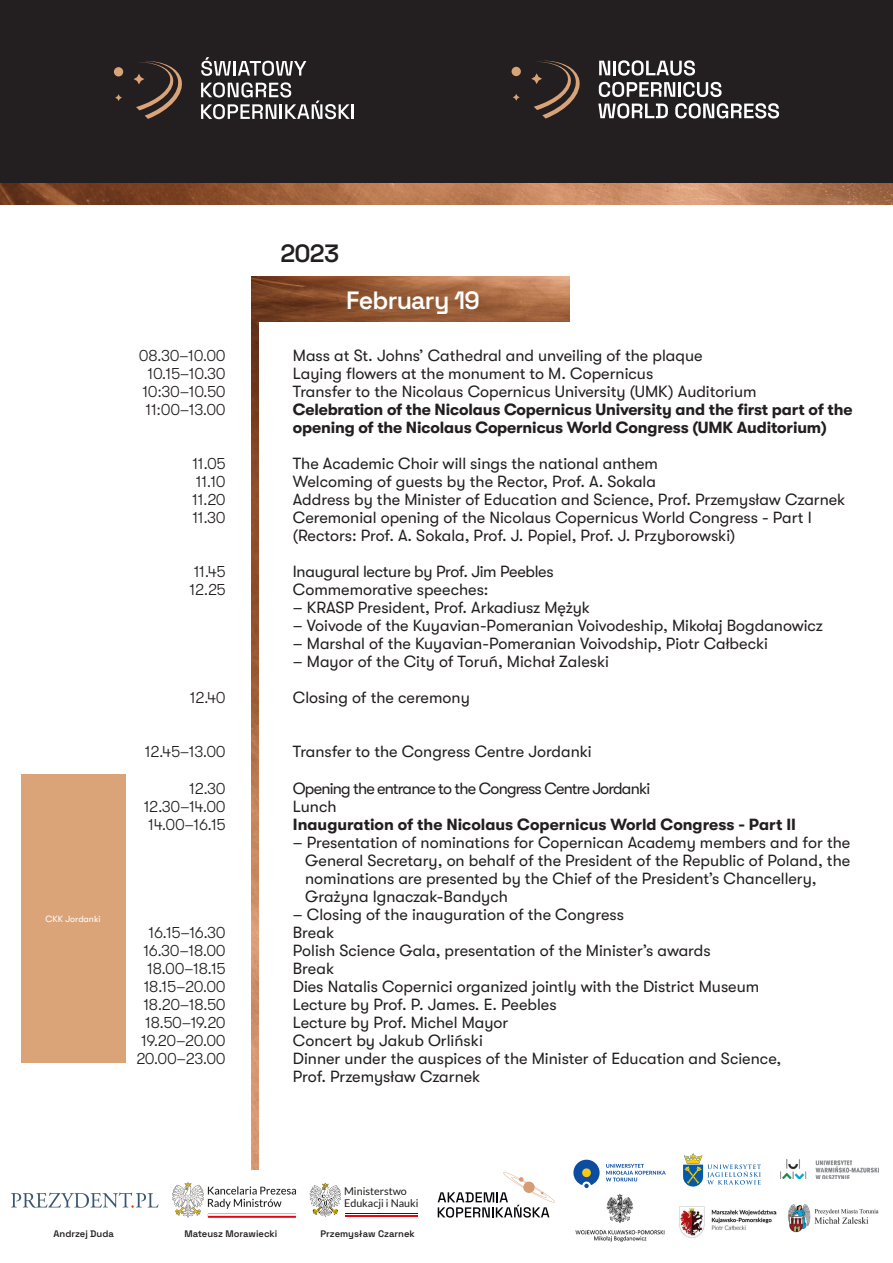
<style>
.page{position:relative;width:893px;height:1263px;background:#fff}
.page>*{position:absolute;margin:0;border:0;box-sizing:border-box;transform-origin:0 0}
.t1{font:600 25.05px "Space Grotesk";letter-spacing:-.03em;color:#fff}
.t2{font:600 25.05px "Space Grotesk";color:#231f20}
.t3{font:16.2px/18px "GT Walsheim Pro";color:#231f20}
.t4{font:300 16.2px "GT Walsheim Pro";letter-spacing:-.02em;color:#231f20}
.t5{font:700 16.2px/18px "GT Walsheim Pro";letter-spacing:-.01em;color:#231f20}
.t6{font:16.2px "GT Walsheim Pro";letter-spacing:-.05em;color:#231f20}
.t7{font:16.2px "GT Walsheim Pro";letter-spacing:-.02em;color:#231f20}
.t8{font:10.65px/12px "Lato";color:#1d1d1b}
.t9{font:600 9.45px "Space Grotesk";color:#231f20}
.t10{font:9px "GT Walsheim Pro";color:#fff}
</style>
<div class="page">
<svg style="left:606px;top:1164px;width:60px;height:17px"></svg>
<svg style="left:573px;top:1160px;width:27px;height:28px"></svg>
<svg style="left:683px;top:1153px;width:78px;height:33px"></svg>
<img style="left:781px;top:1159px;width:97px;height:20px">
<img style="left:680px;top:1206px;width:97px;height:32px">
<svg style="left:438px;top:1172px;width:117px;height:45px"></svg>
<img style="left:11px;top:1192px;width:148px;height:16px">
<img style="left:575px;top:1193px;width:90px;height:49px">
<img style="left:787px;top:1204px;width:92px;height:29px">
<hr style="left:345px;top:1215px;width:73px;height:2px;background:#e30613">
<hr style="left:345px;top:1213px;width:73px;height:1px;background:#1d1d1b">
<svg style="left:309px;top:1183px;width:32px;height:34px"></svg>
<img style="left:172px;top:1182px;width:124px;height:36px">
<img style="left:0;top:183px;width:893px;height:22px">
<div style="left:0;top:0;width:893px;height:183px;background:#231f20"></div>
<img style="left:252px;top:321px;width:7px;height:849px">
<img style="left:252px;top:276px;width:318px;height:45px">
<div style="left:21px;top:774px;width:104px;height:289px;background:#dba378"></div>
<div style="left:512px;top:67px;width:9px;height:9px;background:#d9a378;border-radius:50%"></div>
<svg style="left:513px;top:94px;width:7px;height:7px"></svg>
<svg style="left:531px;top:60px;width:49px;height:59px"></svg>
<svg style="left:599px;top:61px;width:11px;height:14px"></svg>
<hr style="left:613px;top:61px;width:3px;height:14px;background:#fff">
<svg style="left:618px;top:60px;width:77px;height:16px"></svg>
<svg style="left:599px;top:82px;width:76px;height:15px"></svg>
<hr style="left:678px;top:82px;width:3px;height:15px;background:#fff">
<svg style="left:683px;top:82px;width:39px;height:15px"></svg>
<svg style="left:598px;top:103px;width:70px;height:15px"></svg>
<svg style="left:675px;top:103px;width:104px;height:15px"></svg>
<svg style="left:201px;top:57px;width:30px;height:19px"></svg>
<hr style="left:233px;top:61px;width:3px;height:15px;background:#fff">
<svg style="left:238px;top:61px;width:68px;height:15px"></svg>
<svg style="left:201px;top:82px;width:153px;height:37px"></svg>
<div style="left:114px;top:67px;width:9px;height:9px;background:#dba378;border-radius:50%"></div>
<svg style="left:115px;top:94px;width:7px;height:7px"></svg>
<svg style="left:134px;top:61px;width:48px;height:58px"></svg>
<p class="t4" style="left:139px;top:347px;width:88px">08.30–10.00</p>
<p class="t4" style="left:148px;top:365px;width:80px">10.15–10.30</p>
<p class="t4" style="left:142px;top:383px;width:85px">10:30–10.50</p>
<p class="t4" style="left:146px;top:401px;width:82px">11:00–13.00</p>
<p class="t4" style="left:192px;top:455px;width:35px">11.05</p>
<p class="t4" style="left:196px;top:473px;width:31px">11.10</p>
<p class="t4" style="left:192px;top:491px;width:35px">11.20</p>
<p class="t4" style="left:192px;top:509px;width:35px">11.30</p>
<p class="t4" style="left:194px;top:563px;width:34px">11.45</p>
<p class="t4" style="left:190px;top:581px;width:38px">12.25</p>
<p class="t10" style="left:46px;top:914px;width:57px">CKK Jordanki</p>
<p class="t4" style="left:190px;top:689px;width:37px">12.40</p>
<p class="t4" style="left:145px;top:743px;width:82px">12.45–13.00</p>
<p class="t4" style="left:189px;top:779px;width:38px">12.30</p>
<p class="t4" style="left:144px;top:797px;width:83px">12.30–14.00</p>
<p class="t4" style="left:148px;top:815px;width:79px">14.00–16.15</p>
<p class="t4" style="left:149px;top:923px;width:79px">16.15–16.30</p>
<p class="t4" style="left:143px;top:941px;width:84px">16.30–18.00</p>
<p class="t4" style="left:147px;top:959px;width:80px">18.00–18.15</p>
<p class="t4" style="left:144px;top:977px;width:83px">18.15–20.00</p>
<p class="t4" style="left:143px;top:995px;width:84px">18.20–18.50</p>
<p class="t4" style="left:145px;top:1013px;width:82px">18.50–19.20</p>
<p class="t4" style="left:141px;top:1031px;width:86px">19.20–20.00</p>
<p class="t4" style="left:136px;top:1049px;width:91px">20.00–23.00</p>
<p class="t2" style="left:280px;top:235px;width:60px">2023</p>
<p class="t1" style="left:346px;top:282px;width:135px">February 19</p>
<p class="t3" style="left:293px;top:347px;width:411px">Mass at St. Johns’ Cathedral and unveiling of the plaque</p>
<p class="t3" style="left:293px;top:365px;width:362px">Laying flowers at the monument to M. Copernicus</p>
<p class="t3" style="left:293px;top:383px;width:465px">Transfer to the Nicolaus Copernicus University (UMK) Auditorium</p>
<p class="t5" style="left:293px;top:401px;width:561px">Celebration of the Nicolaus Copernicus University and the first part of the opening of the Nicolaus Copernicus World Congress (UMK Auditorium)</p>
<p class="t3" style="left:293px;top:455px;width:367px">The Academic Choir will sings the national anthem</p>
<p class="t3" style="left:293px;top:473px;width:365px">Welcoming of guests by the Rector, Prof. A. Sokala</p>
<p class="t3" style="left:293px;top:491px;width:554px">Address by the Minister of Education and Science, Prof. Przemysław Czarnek</p>
<p class="t3" style="left:293px;top:509px;width:520px">Ceremonial opening of the Nicolaus Copernicus World Congress - Part I</p>
<p class="t3" style="left:293px;top:527px;width:444px">(Rectors: Prof. A. Sokala, Prof. J. Popiel, Prof. J. Przyborowski)</p>
<p class="t7" style="left:293px;top:563px;width:262px">Inaugural lecture by Prof. Jim Peebles</p>
<p class="t3" style="left:293px;top:581px;width:197px">Commemorative speeches:</p>
<p class="t3" style="left:293px;top:599px;width:299px">– KRASP President, Prof. Arkadiusz Mężyk</p>
<p class="t3" style="left:293px;top:617px;width:531px">– Voivode of the Kuyavian-Pomeranian Voivodeship, Mikołaj Bogdanowicz</p>
<p class="t3" style="left:293px;top:635px;width:477px">– Marshal of the Kuyavian-Pomeranian Voivodship, Piotr Całbecki</p>
<p class="t3" style="left:293px;top:653px;width:318px">– Mayor of the City of Toruń, Michał Zaleski</p>
<p class="t3" style="left:293px;top:689px;width:178px">Closing of the ceremony</p>
<p class="t3" style="left:293px;top:743px;width:300px">Transfer to the Congress Centre Jordanki</p>
<p class="t6" style="left:293px;top:779px;width:359px">Opening the entrance to the Congress Centre Jordanki</p>
<p class="t3" style="left:293px;top:797px;width:45px">Lunch</p>
<p class="t5" style="left:293px;top:815px;width:505px">Inauguration of the Nicolaus Copernicus World Congress - Part II</p>
<p class="t3" style="left:305px;top:833px;width:547px;text-indent:-12px">– Presentation of nominations for Copernican Academy members and for the General Secretary, on behalf of the President of the Republic of Poland, the nominations are presented by the Chief of the President’s Chancellery, Grażyna Ignaczak-Bandych</p>
<p class="t3" style="left:293px;top:905px;width:333px">– Closing of the inauguration of the Congress</p>
<p class="t3" style="left:293px;top:923px;width:43px">Break</p>
<p class="t3" style="left:293px;top:941px;width:419px">Polish Science Gala, presentation of the Minister’s awards</p>
<p class="t3" style="left:293px;top:959px;width:43px">Break</p>
<p class="t3" style="left:293px;top:977px;width:468px">Dies Natalis Copernici organized jointly with the District Museum</p>
<p class="t3" style="left:293px;top:995px;width:265px">Lecture by Prof. P. James. E. Peebles</p>
<p class="t3" style="left:293px;top:1013px;width:217px">Lecture by Prof. Michel Mayor</p>
<p class="t3" style="left:293px;top:1031px;width:191px">Concert by Jakub Orliński</p>
<p class="t3" style="left:293px;top:1049px;width:490px">Dinner under the auspices of the Minister of Education and Science,</p>
<p class="t3" style="left:293px;top:1067px;width:189px">Prof. Przemysław Czarnek</p>
<p class="t8" style="left:344px;top:1184px;width:76px">Ministerstwo<br>Edukacji i Nauki</p>
<p class="t9" style="left:54px;top:1227px;width:62px">Andrzej Duda</p>
<p class="t9" style="left:184px;top:1227px;width:94px">Mateusz Morawiecki</p>
<p class="t9" style="left:320px;top:1227px;width:96px">Przemysław Czarnek</p>
</div>
